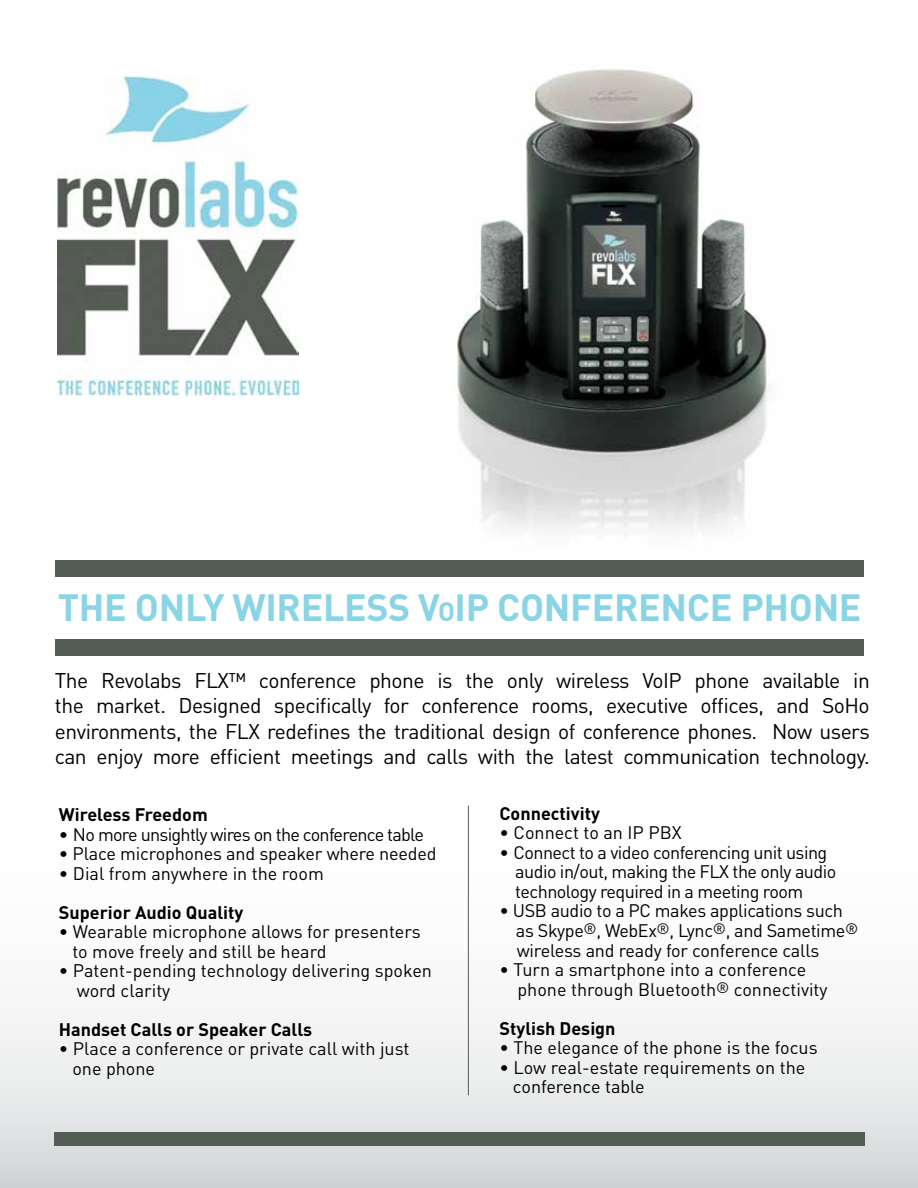
<style>
.page{position:relative;width:918px;height:1188px;background:#fff}
.page>*{position:absolute;margin:0;border:0;box-sizing:border-box;transform-origin:0 0}
.t1{font:700 37.5px "DIN";letter-spacing:-.01em;color:#89d4e5}
.t2{font:21px/25.2px "DIN";letter-spacing:-.025em;color:#000;text-align:justify}
.t3{font:18px/19.5px "DIN";letter-spacing:-.01em;color:#000}
.t4{font:18px/19.5px "DIN";letter-spacing:-.03em;color:#000}
.t5{font:700 18px "DIN";color:#000}
.t6{font:18px "DIN";letter-spacing:-.04em;color:#000}
.s1{font-size:26.25px}
</style>
<div class="page">
<svg style="left:0;top:639px;width:918px;height:549px"></svg>
<img style="left:440px;top:68px;width:343px;height:493px">
<div style="left:56px;top:639px;width:808px;height:17px;background:#545c56"></div>
<div style="left:54px;top:1132px;width:810px;height:14px;background:#545c56"></div>
<div style="left:56px;top:561px;width:808px;height:16px;background:#545c56"></div>
<hr style="left:468px;top:806px;width:1px;height:289px;background:#545c56">
<img style="left:57px;top:76px;width:242px;height:319px">
<h1 class="t1" style="left:58px;top:583px;width:805px">The Only Wireless V<span class="s1">o</span>I P Conference Phone</h1>
<p class="t2" style="left:55px;top:668px;width:816px">The Revolabs FLX™ conference phone is the only wireless VoIP phone available in the market. Designed specifically for conference rooms, executive offices, and SoHo environments, the FLX redefines the traditional design of conference phones. Now users can enjoy more efficient meetings and calls with the latest communication technology.</p>
<p class="t5" style="left:59px;top:803px;width:150px">Wireless Freedom</p>
<p class="t6" style="left:59px;top:823px;width:367px">• No more unsightly wires on the conference table</p>
<p class="t3" style="left:59px;top:844px;width:379px">• Place microphones and speaker where needed</p>
<p class="t3" style="left:59px;top:863px;width:266px">• Dial from anywhere in the room</p>
<p class="t5" style="left:59px;top:900px;width:186px">Superior Audio Quality</p>
<p class="t3" style="left:72px;top:922px;width:350px;text-indent:-13px">• Wearable microphone allows for presenters to move freely and still be heard</p>
<p class="t3" style="left:77px;top:961px;width:357px;text-indent:-18px">• Patent-pending technology delivering spoken word clarity</p>
<p class="t5" style="left:59px;top:1017px;width:255px">Handset Calls or Speaker Calls</p>
<p class="t3" style="left:72px;top:1039px;width:339px;text-indent:-13px">• Place a conference or private call with just one phone</p>
<p class="t5" style="left:499px;top:802px;width:102px">Connectivity</p>
<p class="t3" style="left:499px;top:823px;width:184px">• Connect to an IP PBX</p>
<p class="t4" style="left:515px;top:842px;width:323px;text-indent:-16px">• Connect to a video conferencing unit using audio in/out, making the FLX the only audio technology required in a meeting room</p>
<p class="t3" style="left:516px;top:901px;width:344px;text-indent:-16px">• USB audio to a PC makes applications such as Skype<sup>®</sup>, WebEx<sup>®</sup>, Lync<sup>®</sup>, and Sametime<sup>® </sup>wireless and ready for conference calls</p>
<p class="t3" style="left:517px;top:959px;width:312px;text-indent:-18px">• Turn a smartphone into a conference phone through Bluetooth<sup>®</sup> connectivity</p>
<p class="t5" style="left:499px;top:1016px;width:118px">Stylish Design</p>
<p class="t3" style="left:499px;top:1037px;width:320px">• The elegance of the phone is the focus</p>
<p class="t3" style="left:513px;top:1057px;width:294px;text-indent:-13px">• Low real-estate requirements on the conference table</p>
</div>
